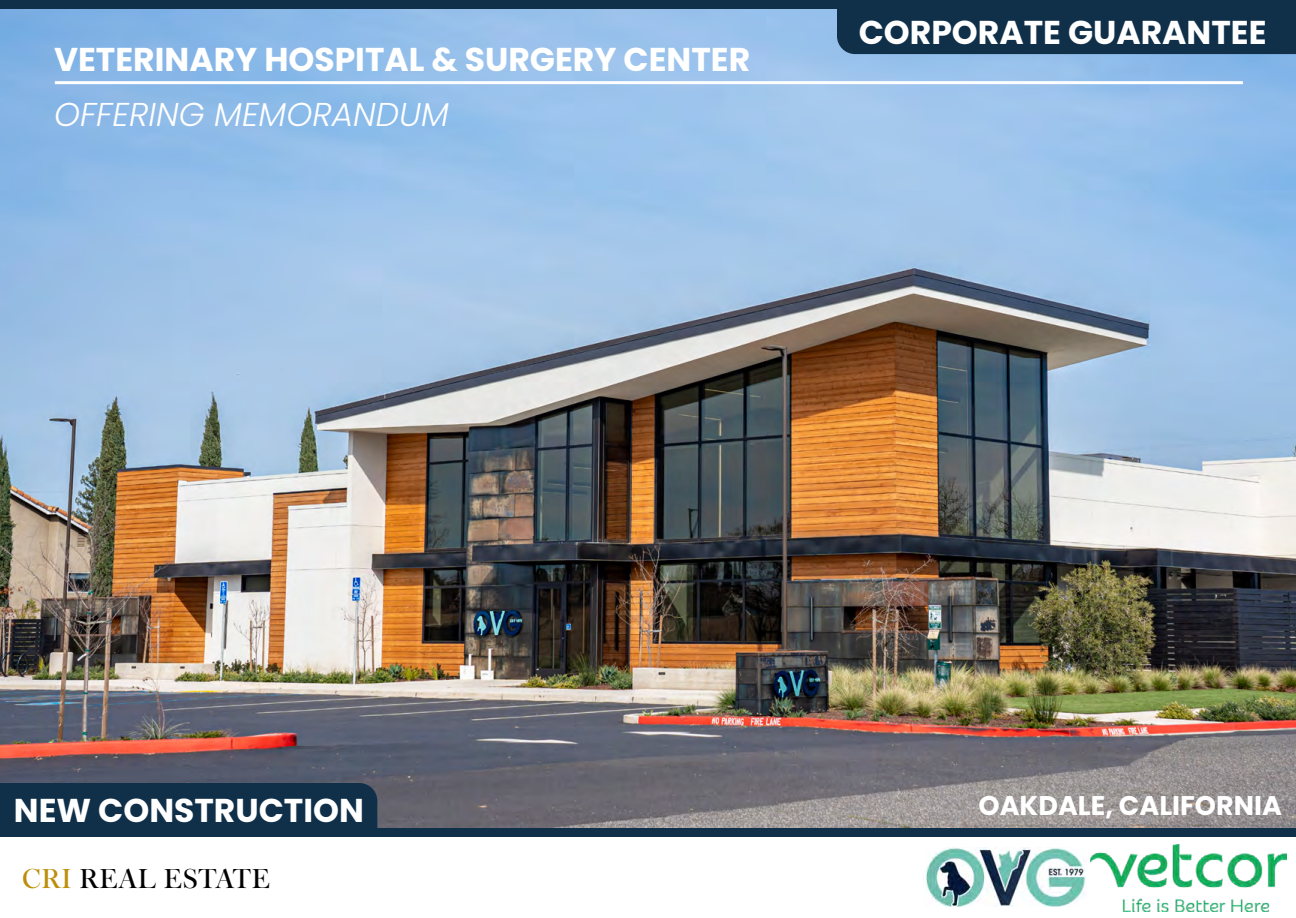
<style>
.page{position:relative;width:1296px;height:918px;background:#fff}
.page>*{position:absolute;margin:0;border:0;box-sizing:border-box;transform-origin:0 0}
.t1{font:700 33px "Poppins";color:#fff}
.t2{font:italic 300 33px "Poppins";color:#fff}
.t3{font:700 27px "Poppins";color:#fff}
.t4{font:27px "Cradley Title Regular 2";color:#000}
.s1{color:#bd8e0b}
</style>
<div class="page">
<img style="left:0;top:9px;width:1296px;height:819px">
<div style="left:0;top:828px;width:1296px;height:9px;background:#10304a"></div>
<hr style="left:55px;top:81px;width:1188px;height:3px;background:#fff">
<div style="left:0;top:783px;width:377px;height:45px;background:#10304a"></div>
<div style="left:837px;top:0;width:459px;height:54px;background:#10304a"></div>
<div style="left:0;top:0;width:940px;height:9px;background:#10304a"></div>
<img style="left:925px;top:848px;width:161px;height:58px">
<img style="left:1091px;top:845px;width:195px;height:67px">
<p class="t1" style="left:54px;top:41px;width:698px">VETERINARY HOSPITAL &amp; SURGERY CENTER</p>
<p class="t2" style="left:54px;top:95px;width:396px">OFFERING MEMORANDUM</p>
<p class="t1" style="left:859px;top:14px;width:409px">CORPORATE GUARANTEE</p>
<p class="t1" style="left:14px;top:791px;width:351px">NEW CONSTRUCTION</p>
<p class="t4" style="left:22px;top:864px;width:250px"><span class="s1">CRI</span> REAL ESTATE</p>
<p class="t3" style="left:978px;top:790px;width:305px">OAKDALE, CALIFORNIA</p>
</div>
